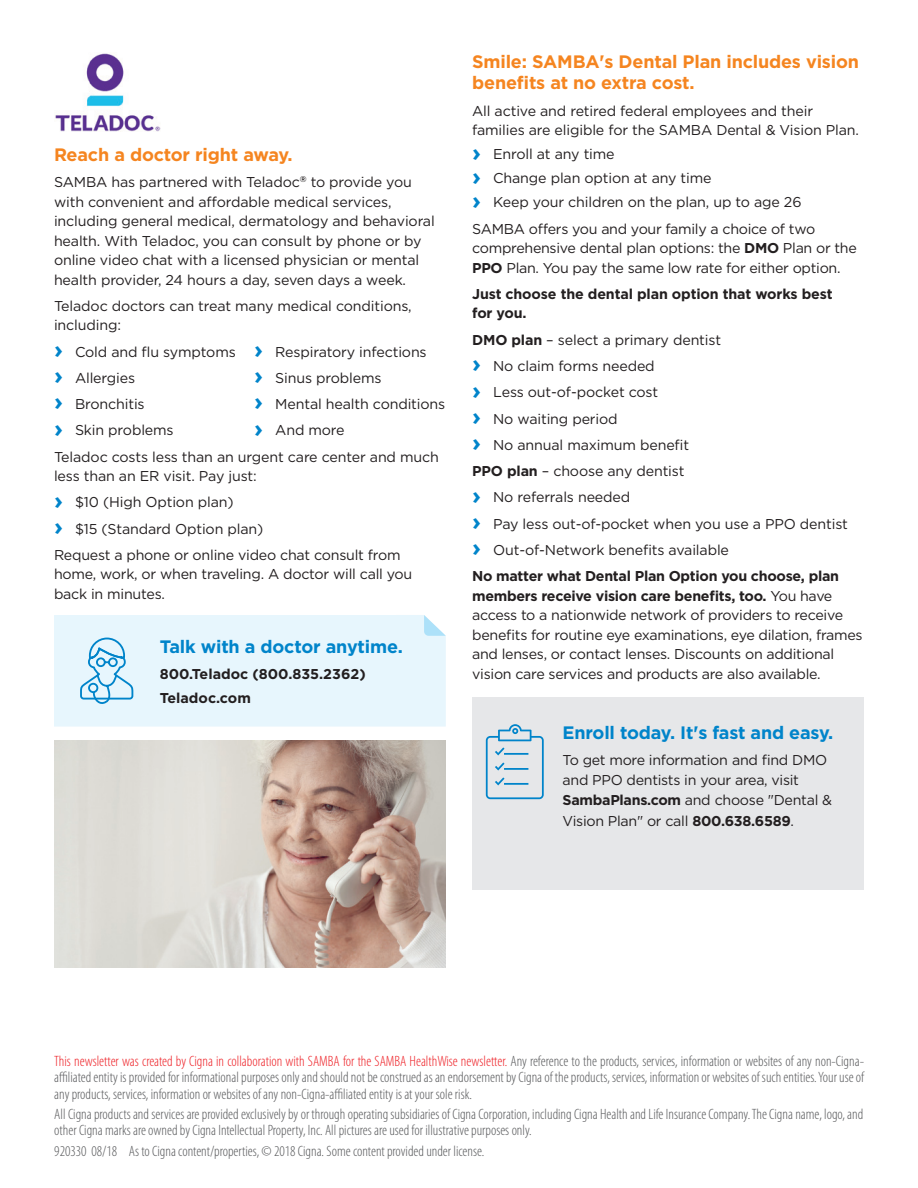
<style>
.page{position:relative;width:918px;height:1188px;background:#fff}
.page>*{position:absolute;margin:0;border:0;box-sizing:border-box;transform-origin:0 0}
.Body_copy_head_bold{font:700 18px/21px "Gotham";letter-spacing:-.01em;color:#f58520}
.Body_copy_head_bold-2{font:700 18px "Gotham";letter-spacing:-.01em;color:#0084ca}
.Legal_copy_Cat{font:300 condensed 15px/16.5px "Myriad Pro";color:#57585a}
.Body_copy__book_9_5{font:14.25px/19.5px "Gotham";letter-spacing:-.015em;color:#231f20}
.Bullet_copy_book_9_5{font:14.25px "Gotham";letter-spacing:-.01em;color:#231f20}
.Body_copy_head_bold-3{font:700 14.25px/19.5px "Gotham";letter-spacing:-.01em;color:#231f20}
.s1{font-weight:700;font-size:24px;color:#0084ca}
.s2{font-weight:700}
.s3{color:#ee1d23}
</style>
<div class="page">
<div style="left:472px;top:697px;width:392px;height:193px;background:#e6e7e9"></div>
<div style="left:54px;top:615px;width:392px;height:112px;background:#e7f6fd"></div>
<svg style="left:424px;top:615px;width:22px;height:21px"></svg>
<svg style="left:79px;top:637px;width:55px;height:67px;background:#b7def2"></svg>
<svg style="left:486px;top:724px;width:58px;height:75px"></svg>
<img style="left:55px;top:53px;width:106px;height:79px">
<img style="left:54px;top:740px;width:392px;height:227px">
<p class="Body_copy_head_bold" style="left:54px;top:144px;width:240px">Reach a doctor right away.</p>
<p class="Body_copy__book_9_5" style="left:54px;top:172px;width:382px">SAMBA has partnered with Teladoc<sup>®</sup> to provide you with convenient and affordable medical services, including general medical, dermatology and behavioral health. With Teladoc, you can consult by phone or by online video chat with a licensed physician or mental health provider, 24 hours a day, seven days a week.</p>
<p class="Body_copy__book_9_5" style="left:54px;top:296px;width:359px">Teladoc doctors can treat many medical conditions, including:</p>
<p class="Bullet_copy_book_9_5" style="left:54px;top:343px;width:183px"><span class="s1">›</span> Cold and flu symptoms</p>
<p class="Bullet_copy_book_9_5" style="left:54px;top:369px;width:83px"><span class="s1">›</span> Allergies</p>
<p class="Bullet_copy_book_9_5" style="left:54px;top:395px;width:92px"><span class="s1">›</span> Bronchitis</p>
<p class="Bullet_copy_book_9_5" style="left:54px;top:421px;width:121px"><span class="s1">›</span> Skin problems</p>
<p class="Bullet_copy_book_9_5" style="left:254px;top:343px;width:174px"><span class="s1">›</span> Respiratory infections</p>
<p class="Bullet_copy_book_9_5" style="left:254px;top:369px;width:129px"><span class="s1">›</span> Sinus problems</p>
<p class="Bullet_copy_book_9_5" style="left:254px;top:395px;width:193px"><span class="s1">›</span> Mental health conditions</p>
<p class="Bullet_copy_book_9_5" style="left:254px;top:421px;width:92px"><span class="s1">›</span> And more</p>
<p class="Body_copy__book_9_5" style="left:54px;top:447px;width:386px">Teladoc costs less than an urgent care center and much less than an ER visit. Pay just:</p>
<p class="Bullet_copy_book_9_5" style="left:54px;top:493px;width:181px"><span class="s1">›</span> $10 (High Option plan)</p>
<p class="Bullet_copy_book_9_5" style="left:54px;top:520px;width:211px"><span class="s1">›</span> $15 (Standard Option plan)</p>
<p class="Body_copy__book_9_5" style="left:54px;top:545px;width:360px">Request a phone or online video chat consult from home, work, or when traveling. A doctor will call you back in minutes.</p>
<p class="Body_copy_head_bold-2" style="left:160px;top:635px;width:245px">Talk with a doctor anytime.</p>
<p class="Body_copy_head_bold-3" style="left:160px;top:664px;width:207px">800.Teladoc (800.835.2362)</p>
<p class="Body_copy_head_bold-3" style="left:160px;top:688px;width:93px">Teladoc.com</p>
<p class="Body_copy_head_bold" style="left:472px;top:51px;width:388px">Smile: SAMBA's Dental Plan includes vision benefits at no extra cost.</p>
<p class="Body_copy__book_9_5" style="left:472px;top:101px;width:388px">All active and retired federal employees and their families are eligible for the SAMBA Dental &amp; Vision Plan.</p>
<p class="Bullet_copy_book_9_5" style="left:472px;top:145px;width:144px"><span class="s1">›</span> Enroll at any time</p>
<p class="Bullet_copy_book_9_5" style="left:472px;top:169px;width:241px"><span class="s1">›</span> Change plan option at any time</p>
<p class="Bullet_copy_book_9_5" style="left:472px;top:193px;width:331px"><span class="s1">›</span> Keep your children on the plan, up to age 26</p>
<p class="Body_copy__book_9_5" style="left:472px;top:219px;width:386px">SAMBA offers you and your family a choice of two comprehensive dental plan options: the <span class="s2">DMO</span> Plan or the<br><span class="s2">PPO</span> Plan. You pay the same low rate for either option.</p>
<p class="Body_copy_head_bold-3" style="left:472px;top:284px;width:362px">Just choose the dental plan option that works best for you.</p>
<p class="Body_copy__book_9_5" style="left:472px;top:330px;width:250px"><span class="s2">DMO plan</span> – select a primary dentist</p>
<p class="Bullet_copy_book_9_5" style="left:472px;top:357px;width:184px"><span class="s1">›</span> No claim forms needed</p>
<p class="Bullet_copy_book_9_5" style="left:472px;top:383px;width:187px"><span class="s1">›</span> Less out-of-pocket cost</p>
<p class="Bullet_copy_book_9_5" style="left:472px;top:410px;width:147px"><span class="s1">›</span> No waiting period</p>
<p class="Bullet_copy_book_9_5" style="left:472px;top:436px;width:219px"><span class="s1">›</span> No annual maximum benefit</p>
<p class="Body_copy__book_9_5" style="left:472px;top:461px;width:214px"><span class="s2">PPO plan</span> – choose any dentist</p>
<p class="Bullet_copy_book_9_5" style="left:472px;top:488px;width:160px"><span class="s1">›</span> No referrals needed</p>
<p class="Bullet_copy_book_9_5" style="left:472px;top:515px;width:377px"><span class="s1">›</span> Pay less out-of-pocket when you use a PPO dentist</p>
<p class="Bullet_copy_book_9_5" style="left:472px;top:541px;width:258px"><span class="s1">›</span> Out-of-Network benefits available</p>
<p class="Body_copy__book_9_5" style="left:472px;top:566px;width:392px"><span class="s2">No matter what Dental Plan Option you choose, plan members receive vision care benefits, too.</span> You have access to a nationwide network of providers to receive benefits for routine eye examinations, eye dilation, frames and lenses, or contact lenses. Discounts on additional vision care services and products are also available.</p>
<p class="Body_copy_head_bold-2" style="left:563px;top:720px;width:272px">Enroll today. It's fast and easy.</p>
<p class="Body_copy__book_9_5" style="left:563px;top:749px;width:271px;line-height:20.4px">To get more information and find DMO and PPO dentists in your area, visit <span class="s2">SambaPlans.com</span> and choose "Dental &amp; Vision Plan" or call <span class="s2">800.638.6589</span>.</p>
<p class="Legal_copy_Cat" style="left:54px;top:1053px;width:811px;text-align:justify"><span class="s3">This newsletter was created by Cigna in collaboration with SAMBA for the SAMBA HealthWise newsletter.</span> Any reference to the products, services, information or websites of any non-Cigna&shy;affiliated entity is provided for informational purposes only and should not be construed as an endorsement by Cigna of the products, services, information or websites of such entities. Your use of any products, services, information or websites of any non-Cigna-affiliated entity is at your sole risk.</p>
<p class="Legal_copy_Cat" style="left:54px;top:1106px;width:810px">All Cigna products and services are provided exclusively by or through operating subsidiaries of Cigna Corporation, including Cigna Health and Life Insurance Company. The Cigna name, logo, and other Cigna marks are owned by Cigna Intellectual Property, Inc. All pictures are used for illustrative purposes only.</p>
<p class="Legal_copy_Cat" style="left:54px;top:1143px;width:432px">920330 08/18 As to Cigna content/properties, © 2018 Cigna. Some content provided under license.</p>
</div>
